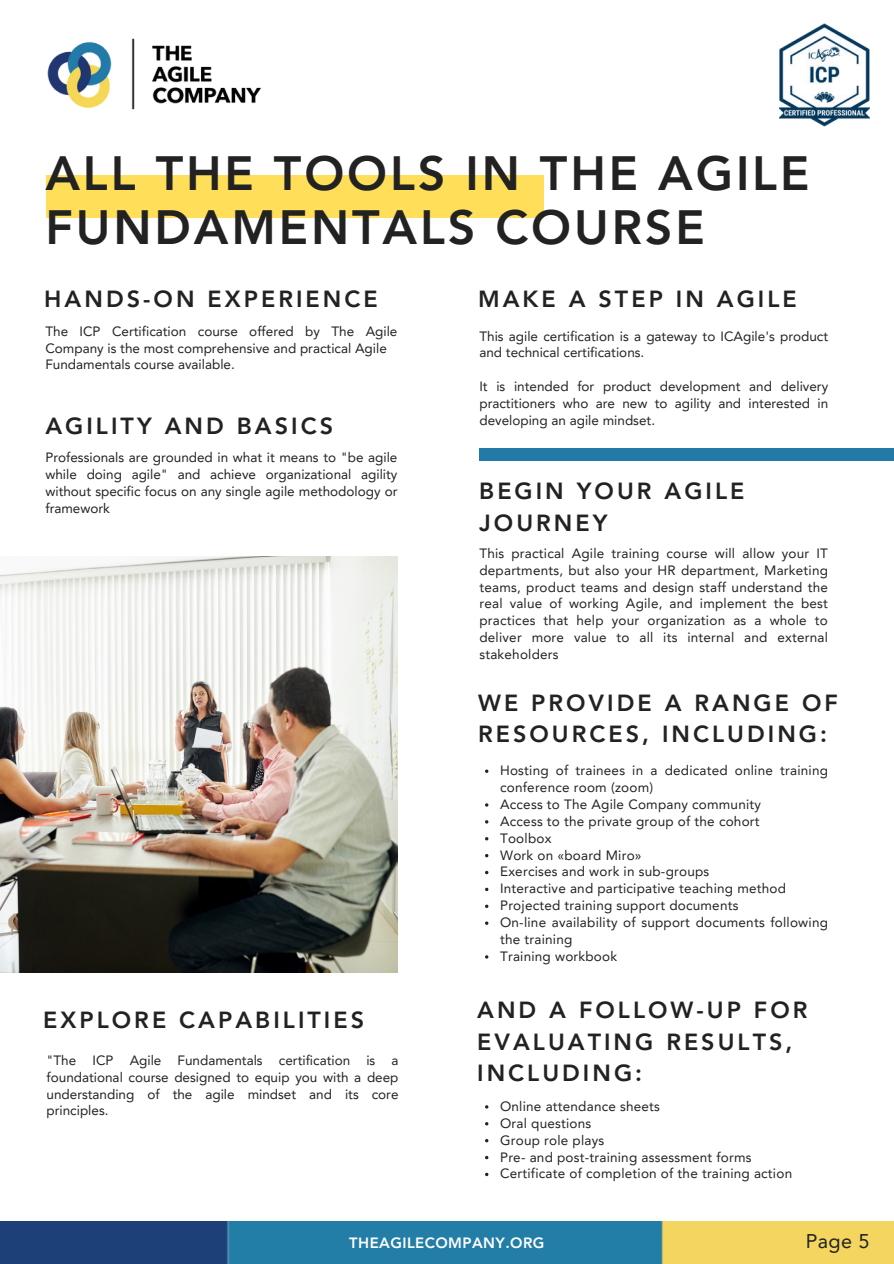
<style>
.page{position:relative;width:894px;height:1264px;background:#fff}
.page>*{position:absolute;margin:0;border:0;box-sizing:border-box;transform-origin:0 0}
.t1{font:800 48px/54px "Avenir LT Pro";letter-spacing:.06em;color:#222}
.t2{font:800 23.25px/31.5px "Avenir LT Pro";letter-spacing:.13em;color:#222}
.t3{font:19.8px "Avenir LT Pro";color:#222}
.t4{font:800 14.85px "Avenir LT Pro";letter-spacing:.03em;color:#fff}
.t5{font:13.5px/16.8px "Avenir LT Pro";letter-spacing:.015em;color:#222;text-align:justify}
</style>
<div class="page">
<img style="left:0;top:556px;width:397px;height:416px">
<div style="left:47px;top:175px;width:496px;height:42px;background:#ffde59"></div>
<img style="left:0;top:1221px;width:893px;height:42px">
<img style="left:47px;top:38px;width:215px;height:72px">
<div style="left:479px;top:448px;width:414px;height:12px;background:#237aa8"></div>
<svg style="left:485px;top:769px;width:3px;height:4px"></svg>
<img style="left:779px;top:23px;width:90px;height:104px">
<h1 class="t1" style="left:45px;top:146px;width:765px">ALL THE TOOLS IN THE AGILE<br>FUNDAMENTALS COURSE</h1>
<h2 class="t2" style="left:44px;top:283px;width:335px">HANDS-ON EXPERIENCE</h2>
<p class="t5" style="left:45px;top:322px;width:353px;text-align:left">The ICP Certification course offered by The Agile<br>Company is the most comprehensive and practical Agile<br>Fundamentals course available.</p>
<h2 class="t2" style="left:45px;top:410px;width:289px">AGILITY AND BASICS</h2>
<p class="t5" style="left:45px;top:449px;width:353px">Professionals are grounded in what it means to "be agile while doing agile" and achieve organizational agility without specific focus on any single agile methodology or framework</p>
<h2 class="t2" style="left:43px;top:1004px;width:322px">EXPLORE CAPABILITIES</h2>
<p class="t5" style="left:47px;top:1051px;width:353px">"The ICP Agile Fundamentals certification is a foundational course designed to equip you with a deep understanding of the agile mindset and its core principles.</p>
<h2 class="t2" style="left:478px;top:283px;width:320px">MAKE A STEP IN AGILE</h2>
<p class="t5" style="left:479px;top:327px;width:350px">This agile certification is a gateway to ICAgile's product and technical certifications.</p>
<p class="t5" style="left:479px;top:378px;width:350px">It is intended for product development and delivery practitioners who are new to agility and interested in developing an agile mindset.</p>
<h2 class="t2" style="left:479px;top:475px;width:266px">BEGIN YOUR AGILE<br>JOURNEY</h2>
<p class="t5" style="left:479px;top:544px;width:350px">This practical Agile training course will allow your IT departments, but also your HR department, Marketing teams, product teams and design staff understand the real value of working Agile, and implement the best practices that help your organization as a whole to deliver more value to all its internal and external stakeholders</p>
<h2 class="t2" style="left:478px;top:687px;width:361px">WE PROVIDE A RANGE OF<br>RESOURCES, INCLUDING:</h2>
<p class="t5" style="left:500px;top:762px;width:329px;text-align:left">Hosting of trainees in a dedicated online training conference room (zoom)<br>Access to The Agile Company community<br>Access to the private group of the cohort<br>Toolbox<br>Work on «board Miro»<br>Exercises and work in sub-groups<br>Interactive and participative teaching method<br>Projected training support documents<br>On-line availability of support documents following the training<br>Training workbook</p>
<h2 class="t2" style="left:477px;top:994px;width:332px">AND A FOLLOW-UP FOR<br>EVALUATING RESULTS,<br>INCLUDING:</h2>
<p class="t5" style="left:500px;top:1097px;width:293px;text-align:left">Online attendance sheets<br>Oral questions<br>Group role plays<br>Pre- and post-training assessment forms<br>Certificate of completion of the training action</p>
<p class="t4" style="left:349px;top:1233px;width:197px">THEAGILECOMPANY.ORG</p>
<h3 class="t3" style="left:805px;top:1229px;width:65px">Page 5</h3>
</div>
